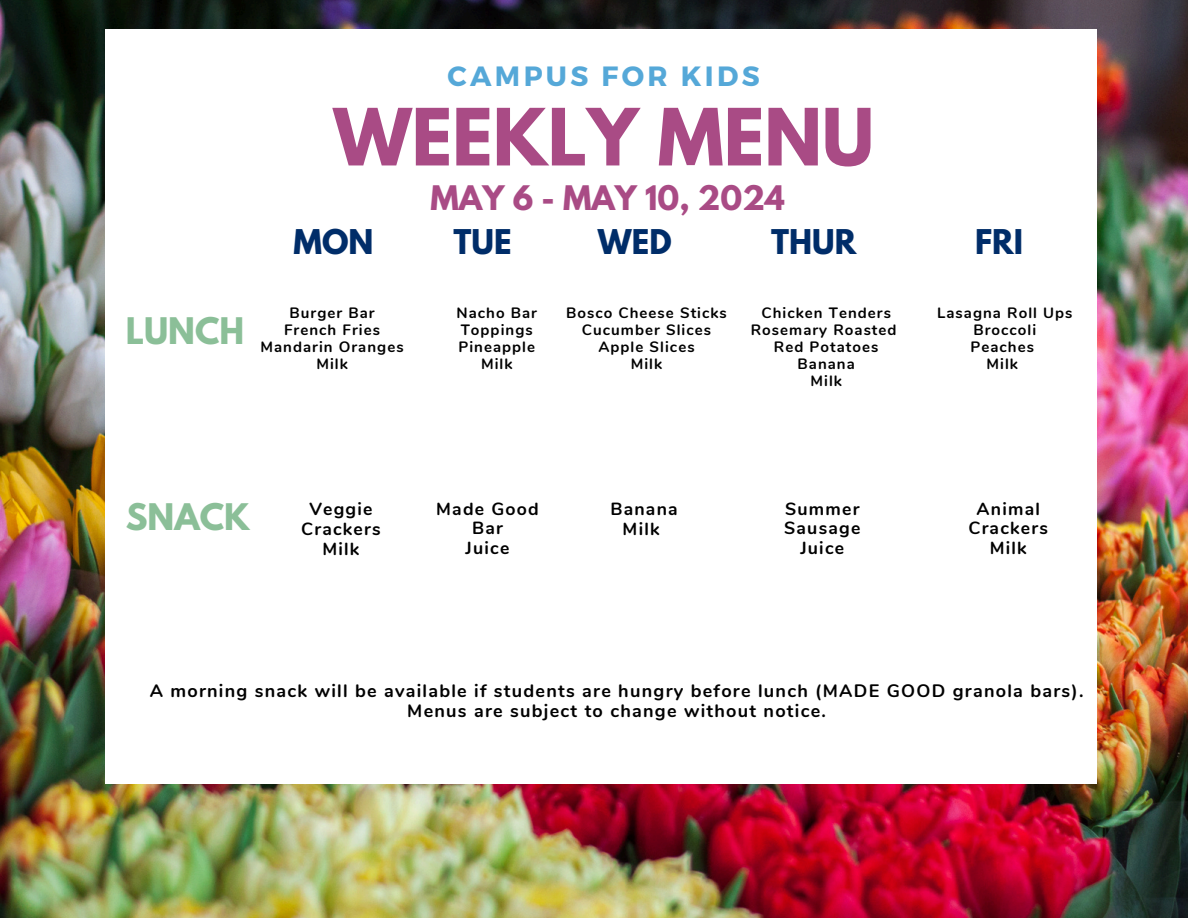
<style>
.page{position:relative;width:1188px;height:918px;background:#fff}
.page>*{position:absolute;margin:0;border:0;box-sizing:border-box;transform-origin:0 0}
.t1{font:700 69.9px "League Spartan";color:#a94b85}
.t2{font:700 32.4px "League Spartan";color:#8bbf98}
.t3{font:700 30.3px "League Spartan";color:#002d69}
.t4{font:700 30px "League Spartan";color:#a94b85}
.t5{font:700 27.9px "Montserrat";letter-spacing:.12em;color:#55a8d8}
.t6{font:700 18px/20.2px "Nunito";letter-spacing:.07em;color:#000;text-align:center}
.t7{font:700 17.55px/19.6px "Nunito";letter-spacing:.07em;color:#000;text-align:center}
.t8{font:700 15px "Nunito";letter-spacing:.07em;color:#000}
</style>
<div class="page">
<img style="left:0;top:0;width:1188px;height:918px">
<div style="left:105px;top:30px;width:991px;height:753px;background:#fff"></div>
<p class="t5" style="left:448px;top:58px;width:314px">CAMPUS FOR KIDS</p>
<h2 class="t1" style="left:333px;top:103px;width:542px">WEEKLY MENU</h2>
<h2 class="t4" style="left:431px;top:183px;width:356px">MAY 6 - MAY 10, 2024</h2>
<h1 class="t3" style="left:293px;top:227px;width:82px">MON</h1>
<h1 class="t3" style="left:454px;top:227px;width:60px">TUE</h1>
<h1 class="t3" style="left:598px;top:227px;width:75px">WED</h1>
<h1 class="t3" style="left:771px;top:227px;width:87px">THUR</h1>
<p class="t3" style="left:975px;top:227px;width:50px">FRI</p>
<h1 class="t2" style="left:126px;top:315px;width:120px">LUNCH</h1>
<p class="t8" style="left:290px;top:303px;width:87px">Burger Bar</p>
<p class="t8" style="left:284px;top:320px;width:97px">French Fries</p>
<p class="t8" style="left:260px;top:337px;width:145px">Mandarin Oranges</p>
<p class="t8" style="left:316px;top:354px;width:33px">Milk</p>
<p class="t8" style="left:456px;top:303px;width:82px">Nacho Bar</p>
<p class="t8" style="left:461px;top:320px;width:74px">Toppings</p>
<h3 class="t8" style="left:458px;top:337px;width:78px">Pineapple</h3>
<h1 class="t8" style="left:481px;top:354px;width:33px">Milk</h1>
<p class="t8" style="left:566px;top:303px;width:162px">Bosco Cheese Sticks</p>
<p class="t8" style="left:582px;top:320px;width:131px">Cucumber Slices</p>
<p class="t8" style="left:598px;top:337px;width:98px">Apple Slices</p>
<p class="t8" style="left:631px;top:354px;width:33px">Milk</p>
<p class="t8" style="left:761px;top:303px;width:131px">Chicken Tenders</p>
<p class="t8" style="left:751px;top:320px;width:147px">Rosemary Roasted</p>
<p class="t8" style="left:774px;top:337px;width:106px">Red Potatoes</p>
<p class="t8" style="left:798px;top:354px;width:59px">Banana</p>
<p class="t8" style="left:811px;top:370px;width:33px">Milk</p>
<h3 class="t8" style="left:937px;top:303px;width:137px">Lasagna Roll Ups</h3>
<h3 class="t8" style="left:973px;top:320px;width:64px">Broccoli</h3>
<h3 class="t8" style="left:970px;top:337px;width:65px">Peaches</h3>
<h3 class="t8" style="left:987px;top:354px;width:33px">Milk</h3>
<h1 class="t2" style="left:126px;top:501px;width:126px">SNACK</h1>
<p class="t7" style="left:301px;top:499px;width:81px;line-height:20.2px">Veggie<br>Crackers<br>Milk</p>
<p class="t7" style="left:436px;top:499px;width:104px">Made Good<br>Bar<br>Juice</p>
<h1 class="t7" style="left:969px;top:499px;width:81px">Animal<br>Crackers<br>Milk</h1>
<p class="t7" style="left:784px;top:499px;width:78px">Summer<br>Sausage<br>Juice</p>
<p class="t7" style="left:610px;top:499px;width:69px;line-height:20.2px">Banana<br>Milk</p>
<p class="t6" style="left:150px;top:681px;width:935px">A morning snack will be available if students are hungry before lunch (MADE GOOD granola bars).<br>Menus are subject to change without notice.</p>
</div>
